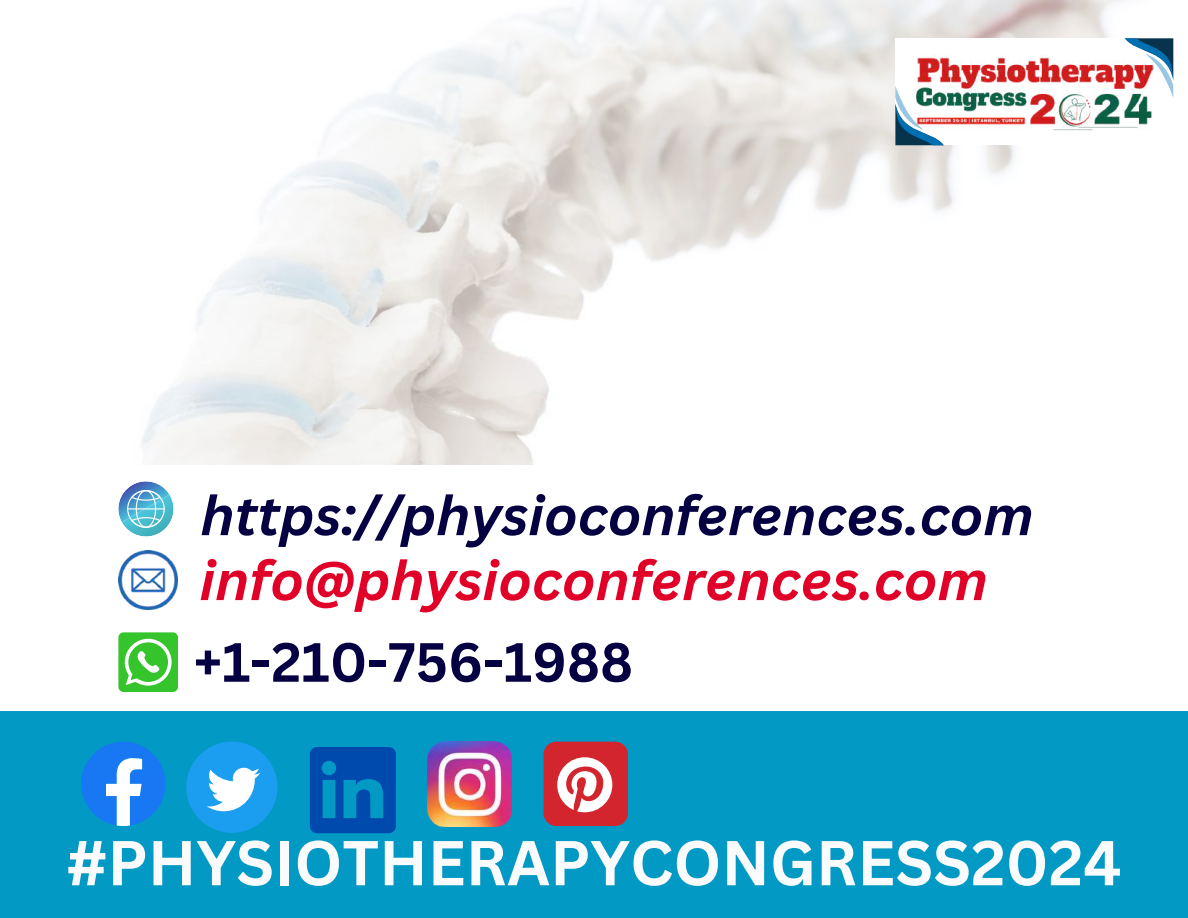
<style>
.page{position:relative;width:1188px;height:918px;background:#fff}
.page>*{position:absolute;margin:0;border:0;box-sizing:border-box;transform-origin:0 0}
.t1{font:700 61.8px "Canva Sans";color:#fafbfc}
.t2{font:italic 700 54px "Canva Sans";color:#050042}
.t3{font:italic 700 54px "Canva Sans";color:#e10027}
.t4{font:700 54px "Canva Sans";color:#050042}
</style>
<div class="page">
<div style="left:0;top:712px;width:1188px;height:206px;background:#0299c5"></div>
<svg style="left:81px;top:742px;width:85px;height:84px"></svg>
<svg style="left:186px;top:742px;width:91px;height:91px"></svg>
<svg style="left:310px;top:747px;width:86px;height:86px"></svg>
<img style="left:428px;top:742px;width:84px;height:84px">
<div style="left:544px;top:742px;width:84px;height:84px;background:#d2252d;border-radius:13px"></div>
<svg style="left:557px;top:757px;width:55px;height:55px"></svg>
<svg style="left:126px;top:490px;width:40px;height:38px"></svg>
<hr style="left:127px;top:508px;width:38px;height:2px;background:#fdfdfd">
<img style="left:119px;top:551px;width:58px;height:58px">
<div style="left:118px;top:632px;width:60px;height:60px;background:#35c42c;border-radius:5px"></div>
<svg style="left:125px;top:639px;width:47px;height:47px"></svg>
<img style="left:917px;top:54px;width:236px;height:77px">
<svg style="left:895px;top:86px;width:49px;height:59px"></svg>
<svg style="left:1125px;top:38px;width:48px;height:60px"></svg>
<p class="t2" style="left:200px;top:477px;width:835px">https://physioconferences.com</p>
<p class="t3" style="left:200px;top:542px;width:790px">info@physioconferences.com</p>
<p class="t4" style="left:194px;top:624px;width:441px">+1-210-756-1988</p>
<p class="t1" style="left:66px;top:819px;width:1057px">#PHYSIOTHERAPYCONGRESS2024</p>
</div>
